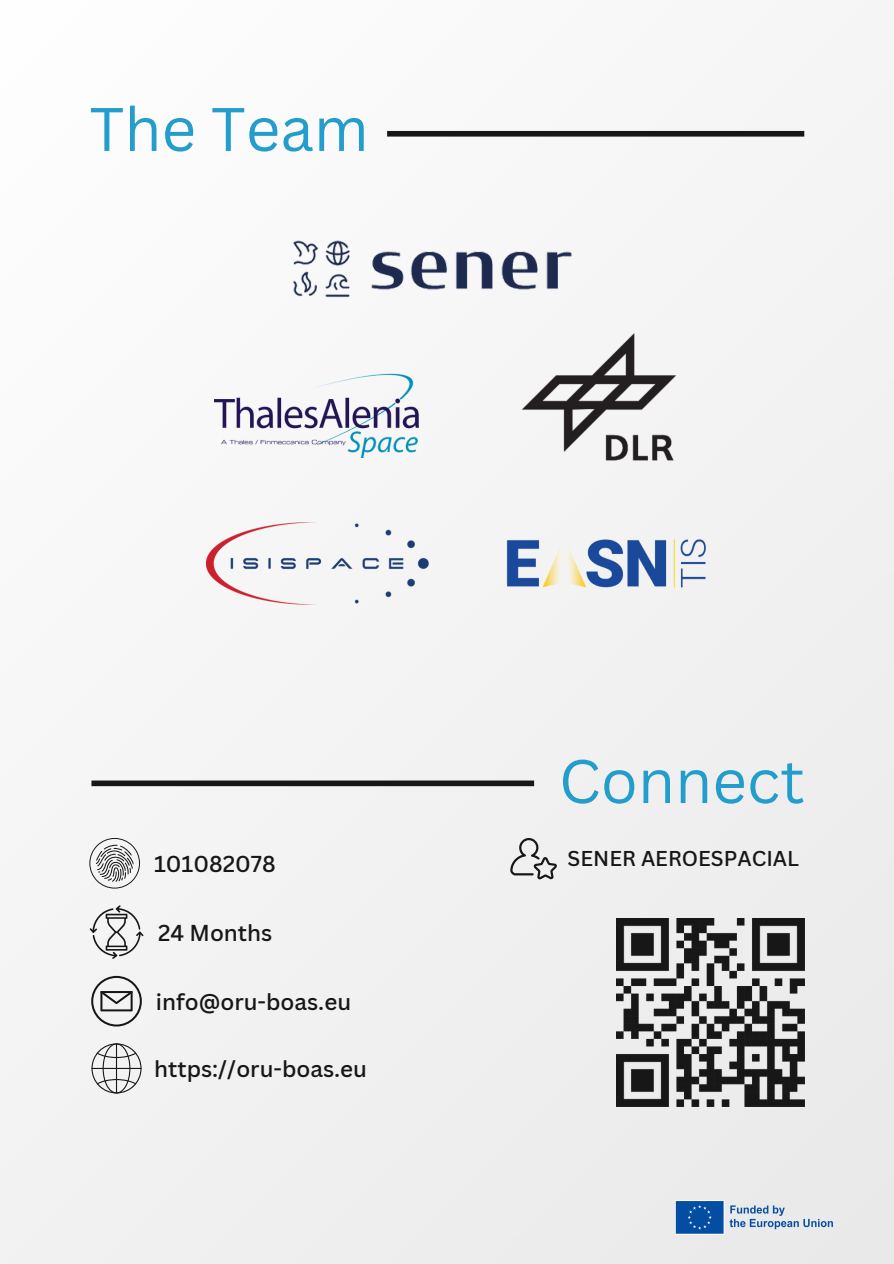
<style>
.page{position:relative;width:894px;height:1264px;background:#fff}
.page>*{position:absolute;margin:0;border:0;box-sizing:border-box;transform-origin:0 0}
.t1{font:60px "Canva Sans";color:#239dcc}
.t2{font:500 22.35px "Canva Sans";color:#171717}
.t3{font:500 20.85px "Canva Sans";color:#171717}
</style>
<div class="page">
<div style="left:0;top:0;width:893px;height:1263px;background:#f3f3f3"></div>
<img style="left:293px;top:240px;width:279px;height:57px">
<img style="left:215px;top:373px;width:203px;height:84px">
<img style="left:205px;top:522px;width:224px;height:83px">
<img style="left:522px;top:333px;width:155px;height:128px">
<img style="left:506px;top:539px;width:200px;height:49px">
<div style="left:387px;top:131px;width:417px;height:6px;background:#171717"></div>
<div style="left:91px;top:780px;width:443px;height:6px;background:#171717"></div>
<svg style="left:510px;top:838px;width:46px;height:41px"></svg>
<svg style="left:89px;top:838px;width:51px;height:50px"></svg>
<svg style="left:90px;top:905px;width:53px;height:54px"></svg>
<svg style="left:91px;top:975px;width:51px;height:51px"></svg>
<svg style="left:91px;top:1043px;width:50px;height:50px"></svg>
<hr style="left:91px;top:1067px;width:50px;height:1px;background:#171717">
<img style="left:675px;top:1201px;width:159px;height:33px">
<img style="left:616px;top:918px;width:188px;height:187px">
<h1 class="t1" style="left:89px;top:87px;width:281px">The Team</h1>
<p class="t1" style="left:558px;top:739px;width:247px">Connect</p>
<p class="t2" style="left:154px;top:847px;width:123px">101082078</p>
<p class="t3" style="left:567px;top:843px;width:233px">SENER AEROESPACIAL</p>
<p class="t2" style="left:158px;top:916px;width:116px">24 Months</p>
<p class="t2" style="left:156px;top:985px;width:197px">info@oru-boas.eu</p>
<p class="t2" style="left:154px;top:1053px;width:214px">https://oru-boas.eu</p>
</div>
